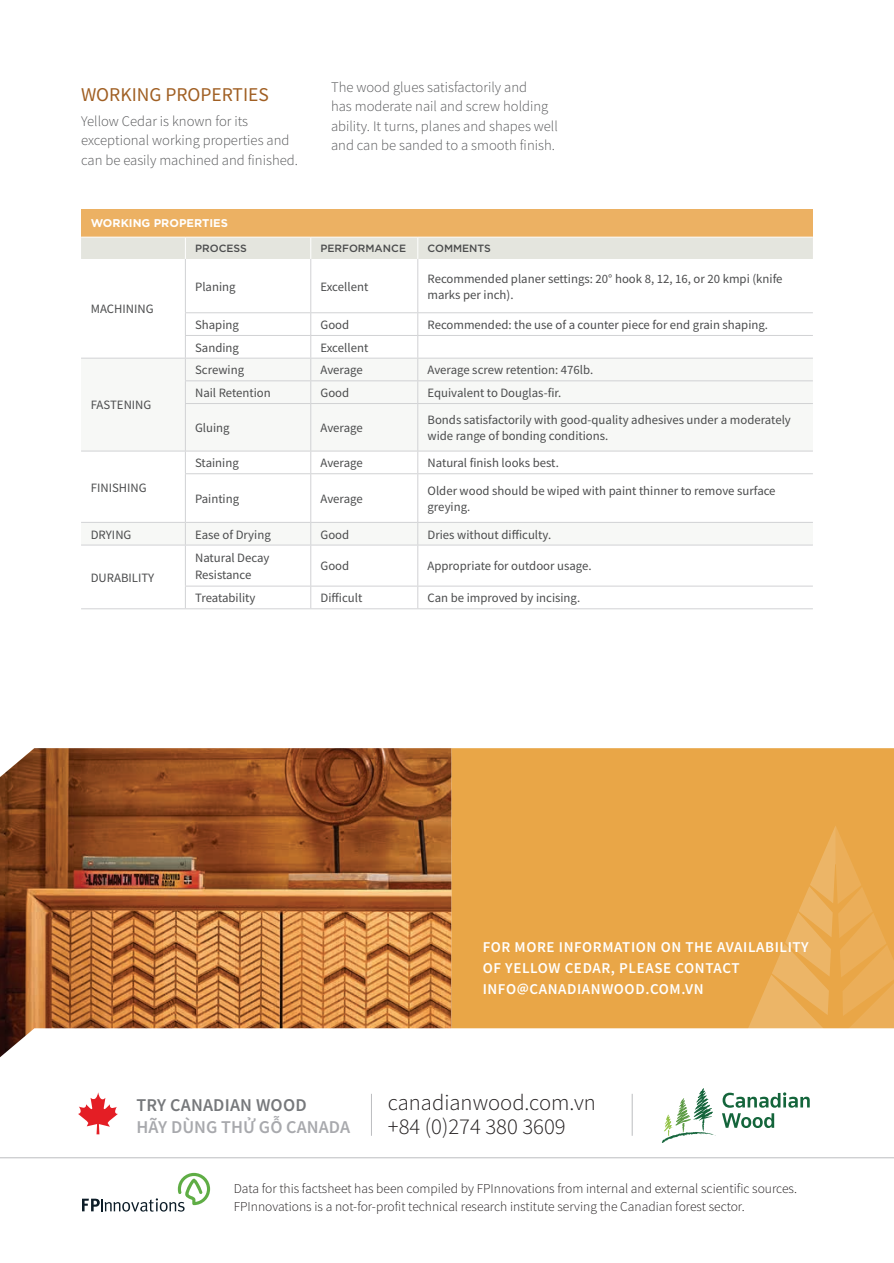
<style>
.page{position:relative;width:894px;height:1263px;background:#fff}
.page>*{position:absolute;margin:0;border:0;box-sizing:border-box;transform-origin:0 0}
.t1{font:300 22.65px/24.2px "Source Sans Pro";color:#231f20}
.t2{font:19.5px "Source Sans Pro";color:#a05f23}
.t3{font:600 18px "Source Sans Pro";letter-spacing:.005em;color:#a8a9ad}
.t4{font:600 18px "Source Sans Pro";letter-spacing:.01em;color:#76787b}
.t5{font:600 15px/21px "Source Sans Pro";letter-spacing:.04em;color:#fff}
.t6{font:300 14.7px/19.5px "Source Sans Pro";color:#57585a}
.t7{font:300 13.5px/18px "Source Sans Pro";color:#231f20}
.t8{font:12.75px/16.2px "Source Sans Pro";color:#4b4c4d}
.t9{font:700 11.25px "Gotham";color:#fff}
.t10{font:500 10.5px "Gotham";color:#4b4c4d}
</style>
<div class="page">
<div style="left:451px;top:748px;width:442px;height:280px;background:#e9a647"></div>
<svg style="left:741px;top:825px;width:152px;height:203px;background:#eaaa51"></svg>
<img style="left:0;top:748px;width:451px;height:280px">
<svg style="left:0;top:1028px;width:893px;height:184px"></svg>
<hr style="left:0;top:1157px;width:893px;height:1px;background:#bcbdc0">
<svg style="left:721px;top:1092px;width:88px;height:36px"></svg>
<svg style="left:661px;top:1088px;width:54px;height:55px"></svg>
<svg style="left:78px;top:1092px;width:40px;height:42px"></svg>
<hr style="left:371px;top:1093px;width:1px;height:42px;background:#bcbdc0">
<hr style="left:631px;top:1093px;width:1px;height:42px;background:#bcbdc0">
<svg style="left:82px;top:1172px;width:128px;height:39px"></svg>
<div style="left:81px;top:209px;width:731px;height:28px;background:#ecb163"></div>
<svg style="left:81px;top:237px;width:731px;height:372px"></svg>
<hr style="left:185px;top:404px;width:1px;height:47px;background:#d1d2d4">
<h2 class="t2" style="left:81px;top:82px;width:189px">WORKING PROPERTIES</h2>
<p class="t6" style="left:81px;top:111px;width:218px">Yellow Cedar is known for its exceptional working properties and can be easily machined and finished.</p>
<p class="t6" style="left:331px;top:77px;width:228px">The wood glues satisfactorily and<br>has moderate nail and screw holding ability. It turns, planes and shapes well and can be sanded to a smooth finish.</p>
<p class="t9" style="left:91px;top:216px;width:139px">WORKING PROPERTIES</p>
<p class="t10" style="left:195px;top:242px;width:53px">PROCESS</p>
<p class="t10" style="left:320px;top:242px;width:87px">PERFORMANCE</p>
<p class="t10" style="left:427px;top:242px;width:65px">COMMENTS</p>
<p class="t8" style="left:91px;top:301px;width:64px">MACHINING</p>
<p class="t8" style="left:91px;top:397px;width:62px">FASTENING</p>
<p class="t8" style="left:91px;top:479px;width:57px">FINISHING</p>
<p class="t8" style="left:195px;top:278px;width:42px">Planing</p>
<p class="t8" style="left:320px;top:278px;width:49px">Excellent</p>
<p class="t8" style="left:427px;top:270px;width:356px">Recommended planer settings: 20° hook 8, 12, 16, or 20 kmpi (knife marks per inch).</p>
<p class="t8" style="left:195px;top:316px;width:45px">Shaping</p>
<p class="t8" style="left:320px;top:316px;width:30px">Good</p>
<p class="t8" style="left:427px;top:316px;width:342px">Recommended: the use of a counter piece for end grain shaping.</p>
<p class="t8" style="left:195px;top:339px;width:45px">Sanding</p>
<p class="t8" style="left:320px;top:339px;width:49px">Excellent</p>
<p class="t8" style="left:195px;top:362px;width:50px">Screwing</p>
<p class="t8" style="left:320px;top:362px;width:44px">Average</p>
<p class="t8" style="left:427px;top:362px;width:167px">Average screw retention: 476lb.</p>
<p class="t8" style="left:195px;top:384px;width:77px">Nail Retention</p>
<p class="t8" style="left:320px;top:384px;width:30px">Good</p>
<p class="t8" style="left:427px;top:384px;width:135px">Equivalent to Douglas-fir.</p>
<p class="t8" style="left:195px;top:420px;width:36px">Gluing</p>
<p class="t8" style="left:320px;top:420px;width:44px">Average</p>
<p class="t8" style="left:427px;top:411px;width:365px">Bonds satisfactorily with good-quality adhesives under a moderately wide range of bonding conditions.</p>
<p class="t8" style="left:195px;top:455px;width:45px">Staining</p>
<p class="t8" style="left:320px;top:455px;width:44px">Average</p>
<p class="t8" style="left:427px;top:455px;width:133px">Natural finish looks best.</p>
<p class="t8" style="left:195px;top:490px;width:46px">Painting</p>
<p class="t8" style="left:320px;top:490px;width:44px">Average</p>
<p class="t8" style="left:427px;top:482px;width:349px">Older wood should be wiped with paint thinner to remove surface greying.</p>
<p class="t8" style="left:91px;top:526px;width:42px">DRYING</p>
<p class="t8" style="left:195px;top:526px;width:77px">Ease of Drying</p>
<p class="t8" style="left:320px;top:526px;width:30px">Good</p>
<p class="t8" style="left:427px;top:526px;width:125px">Dries without difficulty.</p>
<p class="t8" style="left:91px;top:569px;width:65px">DURABILITY</p>
<p class="t8" style="left:195px;top:550px;width:76px">Natural Decay<br>Resistance</p>
<p class="t8" style="left:320px;top:558px;width:30px">Good</p>
<p class="t8" style="left:427px;top:558px;width:165px">Appropriate for outdoor usage.</p>
<p class="t8" style="left:195px;top:590px;width:62px">Treatability</p>
<p class="t8" style="left:320px;top:590px;width:43px">Difficult</p>
<p class="t8" style="left:427px;top:590px;width:154px">Can be improved by incising.</p>
<p class="t5" style="left:482px;top:936px;width:327px">FOR MORE INFORMATION ON THE AVAILABILITY<br>OF YELLOW CEDAR, PLEASE CONTACT<br>INFO@CANADIANWOOD.COM.VN</p>
<h3 class="t4" style="left:136px;top:1093px;width:172px">TRY CANADIAN WOOD</h3>
<h3 class="t3" style="left:136px;top:1115px;width:215px">HÃY DÙNG THỬ GỖ CANADA</h3>
<h1 class="t1" style="left:388px;top:1090px;width:209px">canadianwood.com.vn +84 (0)274 380 3609</h1>
<p class="t7" style="left:234px;top:1180px;width:564px">Data for this factsheet has been compiled by FPInnovations from internal and external scientific sources.<br>FPInnovations is a not-for-profit technical research institute serving the Canadian forest sector.</p>
</div>
